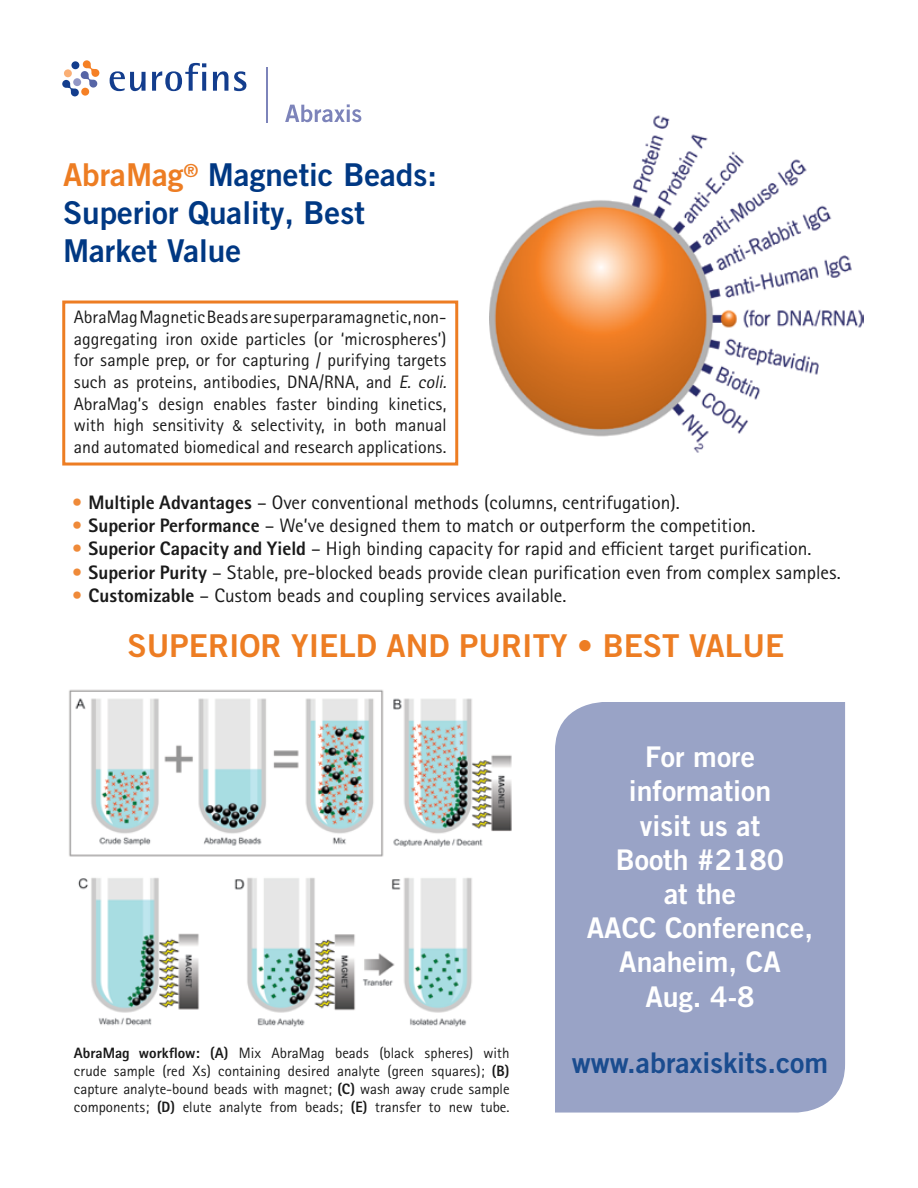
<style>
.page{position:relative;width:918px;height:1188px;background:#fff}
.page>*{position:absolute;margin:0;border:0;box-sizing:border-box;transform-origin:0 0}
.t1{font:31.5px/37.8px "Trade Gothic LT Pro Bd 2";color:#003883}
.t2{font:31.5px "Trade Gothic LT Pro Bd 2";color:#ed7d23}
.t3{font:28.5px/34.2px "Trade Gothic LT Pro Bd 2";color:#fff;text-align:center}
.t4{font:28.5px "Trade Gothic LT Pro Bd 2";color:#1a4c8f}
.t5{font:19.5px "Rotis II Sans Pro";color:#1a1a1a}
.t6{font:18px/21.6px "Rotis II Sans Pro";color:#1a1a1a}
.t7{font:15px/18px "Rotis II Sans Pro";color:#1a1a1a;text-align:justify}
.s1{color:#ed7d23}
.s2{font-style:italic}
.s3{font-family:"Trade Gothic LT Pro";font-size:15px}
.s4{font-weight:700;color:#ef8a39}
.s5{font-weight:700}
</style>
<div class="page">
<svg style="left:62px;top:60px;width:37px;height:36px"></svg>
<div style="left:81px;top:88px;width:8px;height:8px;background:#f58025;border-radius:50%"></div>
<div style="left:64px;top:69px;width:8px;height:8px;background:#faaf75;border-radius:50%"></div>
<div style="left:71px;top:61px;width:8px;height:8px;background:#133d8d;border-radius:50%"></div>
<svg style="left:110px;top:71px;width:36px;height:20px"></svg>
<svg style="left:152px;top:63px;width:54px;height:28px"></svg>
<svg style="left:213px;top:71px;width:15px;height:20px"></svg>
<svg style="left:234px;top:71px;width:12px;height:20px"></svg>
<hr style="left:267px;top:67px;width:1px;height:55px;background:#7d84ba">
<svg style="left:285px;top:104px;width:76px;height:18px"></svg>
<img style="left:490px;top:115px;width:374px;height:338px">
<img style="left:69px;top:689px;width:443px;height:338px">
<div style="left:62px;top:301px;width:396px;height:165px;border:3px solid #ed7d23"></div>
<div style="left:555px;top:702px;width:290px;height:411px;background:#99a3c6"></div>
<h1 class="t1" style="left:63px;top:155px;width:375px"><span class="s1">AbraMag</span><sup>®</sup> Magnetic Beads:<br>Superior Quality, Best<br>Market Value</h1>
<p class="t6" style="left:74px;top:306px;width:378px">AbraMag Magnetic Beads are superparamagnetic, non&shy;aggregating iron oxide particles (or ‘microspheres’) for sample prep, or for capturing / purifying targets such as proteins, antibodies, DNA/RNA, and <span class="s2">E. coli.<br></span>AbraMag’s design enables faster binding kinetics, with high sensitivity <span class="s3">&amp;</span> selectivity, in both manual and automated biomedical and research applications.</p>
<p class="t5" style="left:72px;top:491px;width:609px"><span class="s4">•</span> <span class="s5">Multiple Advantages</span> – Over conventional methods (columns, centrifugation).</p>
<p class="t5" style="left:72px;top:515px;width:685px"><span class="s4">•</span> <span class="s5">Superior Performance</span> – We’ve designed them to match or outperform the competition.</p>
<p class="t5" style="left:72px;top:538px;width:741px"><span class="s4">•</span> <span class="s5">Superior Capacity and Yield</span> – High binding capacity for rapid and efficient target purification.</p>
<p class="t5" style="left:72px;top:561px;width:770px"><span class="s4">•</span> <span class="s5">Superior Purity</span> – Stable, pre-blocked beads provide clean purification even from complex samples.</p>
<p class="t5" style="left:72px;top:585px;width:496px"><span class="s4">•</span> <span class="s5">Customizable</span> – Custom beads and coupling services available.</p>
<h1 class="t2" style="left:128px;top:626px;width:658px">SUPERIOR YIELD AND PURITY • BEST VALUE</h1>
<p class="t7" style="left:74px;top:1044px;width:437px"><span class="s5">AbraMag workflow: (A)</span> Mix AbraMag beads (black spheres) with crude sample (red Xs) containing desired analyte (green squares); <span class="s5">(B) </span>capture analyte-bound beads with magnet; <span class="s5">(C)</span> wash away crude sample components; <span class="s5">(D)</span> elute analyte from beads; <span class="s5">(E)</span> transfer to new tube.</p>
<h2 class="t3" style="left:587px;top:740px;width:228px">For more information<br>visit us at<br>Booth #2180<br>at the<br>AACC Conference,<br>Anaheim, CA<br>Aug. 4-8</h2>
<h2 class="t4" style="left:572px;top:1045px;width:258px">www.abraxiskits.com</h2>
</div>
